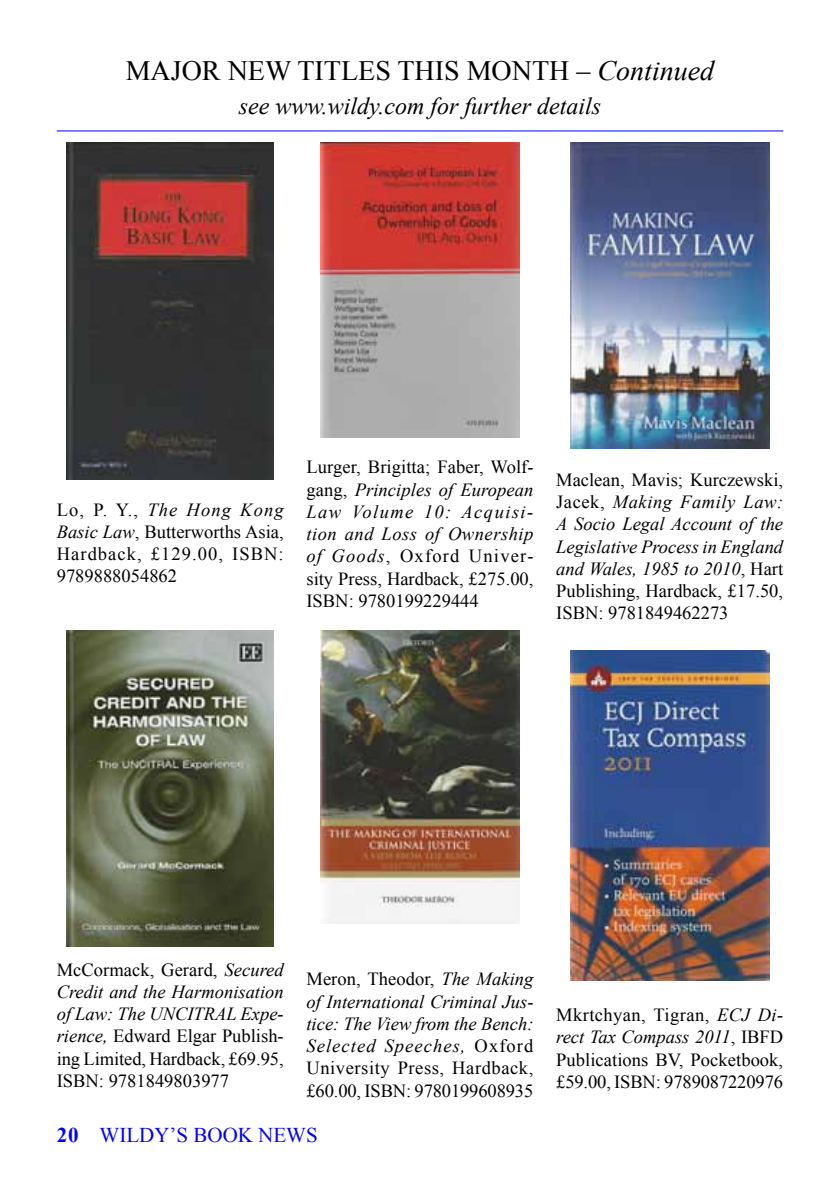
<style>
.page{position:relative;width:840px;height:1191px;background:#fff}
.page>*{position:absolute;margin:0;border:0;box-sizing:border-box;transform-origin:0 0}
.t1{font:28px "Times New Roman";color:#000}
.t2{font:italic 24px "Times New Roman";color:#000}
.t3{font:21px "Times New Roman";color:#00f}
.t4{font:18.4px/22.2px "Times New Roman";color:#000;text-align:justify}
.t5{font:italic 18.4px/22.2px "Times New Roman";color:#000;text-align:justify}
.s1{font-style:italic}
.s2{font-style:normal}
.s3{font-weight:700}
</style>
<div class="page">
<hr style="left:57px;top:130px;width:725px;height:1px;background:#00f">
<img style="left:320px;top:142px;width:199px;height:296px">
<img style="left:67px;top:142px;width:207px;height:338px">
<img style="left:570px;top:142px;width:198px;height:306px">
<img style="left:320px;top:631px;width:199px;height:293px">
<img style="left:67px;top:630px;width:207px;height:316px">
<img style="left:570px;top:650px;width:198px;height:330px">
<h1 class="t1" style="left:126px;top:51px;width:590px">MAJOR NEW TITLES THIS MONTH – <span class="s1">Continued</span></h1>
<h2 class="t2" style="left:238px;top:89px;width:364px">see www.wildy.com for further details</h2>
<p class="t4" style="left:57px;top:498px;width:228px">Lo, P. Y., <span class="s1">The Hong Kong Basic Law</span>, Butterworths Asia, Hardback, £129.00, ISBN:<br>9789888054862</p>
<p class="t4" style="left:306px;top:456px;width:228px">Lurger, Brigitta; Faber, Wolf&shy;gang, <span class="s1">Principles of European Law Volume 10: Acquisi&shy;tion and Loss of Ownership of Goods</span>, Oxford Univer&shy;sity Press, Hardback, £275.00, ISBN: 9780199229444</p>
<p class="t5" style="left:556px;top:468px;width:228px"><span class="s2">Maclean, Mavis; Kurczewski, Jacek,</span> Making Family Law:<br>A Socio Legal Account of the Legislative Process in England and Wales, 1985 to 2010<span class="s2">, Hart Publishing, Hardback, £17.50, ISBN: 9781849462273</span></p>
<p class="t4" style="left:57px;top:958px;width:228px">McCormack, Gerard, <span class="s1">Secured Credit and the Harmonisation of Law: The UNCITRAL Expe&shy;rience,</span> Edward Elgar Publish&shy;ing Limited, Hardback, £69.95, ISBN: 9781849803977</p>
<p class="t5" style="left:306px;top:967px;width:228px"><span class="s2">Meron, Theodor,</span> The Making of International Criminal Jus&shy;tice: The View from the Bench:<br>Selected Speeches, <span class="s2">Oxford University Press, Hardback, £60.00, ISBN: 9780199608935</span></p>
<p class="t3" style="left:57px;top:1120px;width:262px"><span class="s3">20</span> WILDY’S BOOK NEWS</p>
<p class="t4" style="left:556px;top:1003px;width:228px">Mkrtchyan, Tigran, <span class="s1">ECJ Di&shy;rect Tax Compass 2011</span>, IBFD Publications BV, Pocketbook, £59.00, ISBN: 9789087220976</p>
</div>
